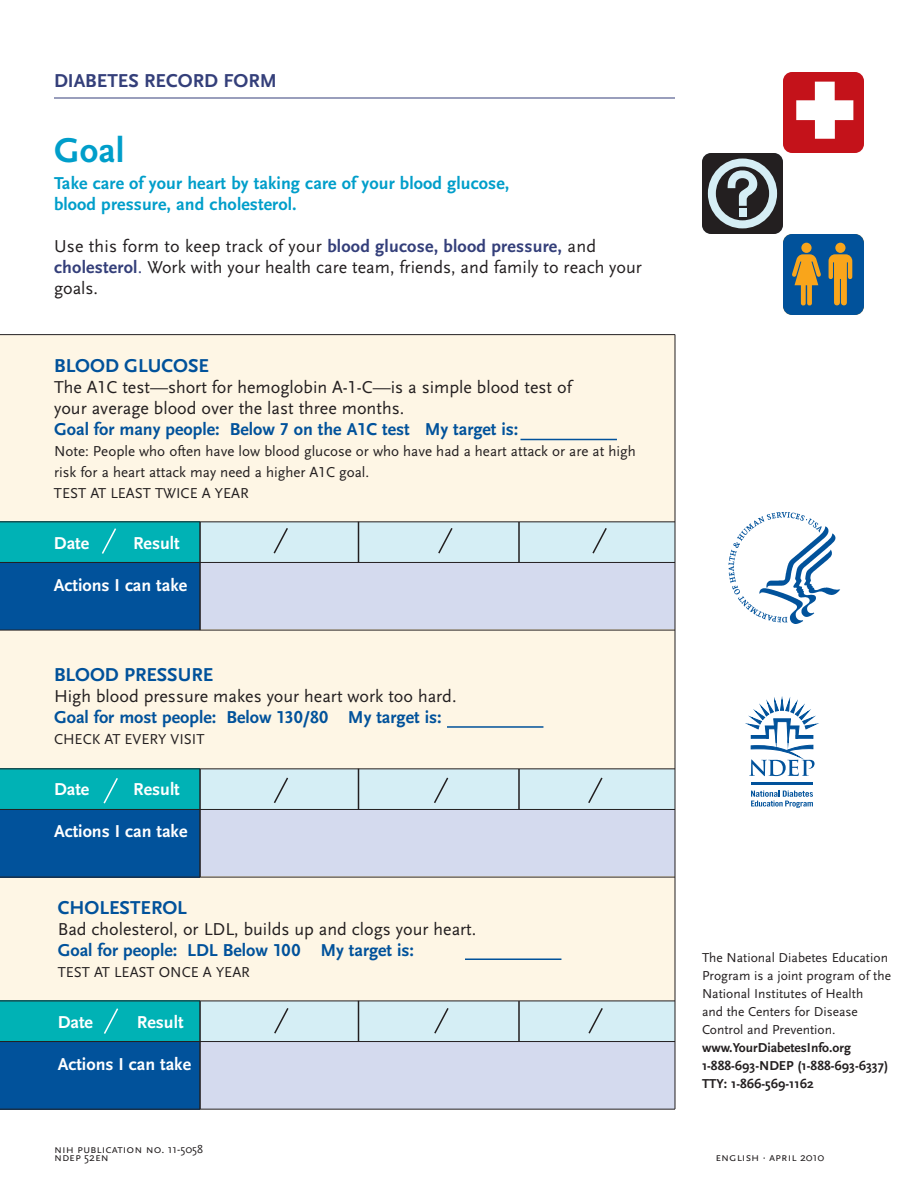
<style>
.page{position:relative;width:918px;height:1188px;background:#fff}
.page>*{position:absolute;margin:0;border:0;box-sizing:border-box;transform-origin:0 0}
.t1{font:700 36px "Scala Sans";color:#009eca}
.t2{font:700 19.5px "Scala Sans LF";color:#01529b}
.t3{font:700 19.5px "Scala Sans";color:#343f7a}
.t4{font:18px/21px "Scala Sans LF";color:#231f20}
.t5{font:18px/21px "Scala Sans";color:#231f20}
.t6{font:700 18px/21px "Scala Sans";letter-spacing:.005em;color:#009eca}
.t7{font:700 18px "Scala Sans LF";color:#fff}
.t8{font:15px/20.9px "Scala Sans LF";color:#231f20}
.t9{font:13.5px/18px "Scala Sans";color:#231f20}
.t10{font:12px "Scala Sans Caps";color:#231f20}
.s1{font-weight:700;color:#343f7a}
.s2{color:#343f7a}
.s3{font-weight:700;color:#01529b}
.s4{font-weight:700}
</style>
<div class="page">
<div style="left:0;top:335px;width:675px;height:772px;background:#fef6e5"></div>
<div style="left:36px;top:522px;width:639px;height:50px;background:#d5eef5"></div>
<div style="left:36px;top:562px;width:639px;height:67px;background:#d4daee"></div>
<div style="left:0;top:522px;width:200px;height:42px;background:#00b2b5"></div>
<div style="left:0;top:562px;width:200px;height:68px;background:#01529b"></div>
<hr style="left:0;top:562px;width:675px;height:1px;background:#231f20">
<hr style="left:0;top:521px;width:675px;height:1px;background:#231f20">
<hr style="left:0;top:630px;width:675px;height:1px;background:#231f20">
<svg style="left:273px;top:528px;width:15px;height:26px"></svg>
<svg style="left:438px;top:528px;width:15px;height:26px"></svg>
<svg style="left:592px;top:528px;width:15px;height:26px"></svg>
<hr style="left:54px;top:98px;width:621px;height:1px;background:#343f7a">
<hr style="left:0;top:334px;width:675px;height:1px;background:#231f20">
<svg style="left:702px;top:72px;width:162px;height:243px"></svg>
<div style="left:835px;top:243px;width:11px;height:10px;background:#f9a51b;border-radius:50%"></div>
<hr style="left:358px;top:522px;width:1px;height:40px;background:#231f20">
<hr style="left:518px;top:522px;width:2px;height:40px;background:#231f20">
<hr style="left:199px;top:522px;width:2px;height:108px;background:#231f20">
<div style="left:36px;top:769px;width:639px;height:50px;background:#d5eef5"></div>
<div style="left:36px;top:810px;width:639px;height:66px;background:#d4daee"></div>
<div style="left:0;top:769px;width:200px;height:42px;background:#00b2b5"></div>
<div style="left:0;top:810px;width:200px;height:68px;background:#01529b"></div>
<hr style="left:0;top:809px;width:675px;height:1px;background:#231f20">
<hr style="left:0;top:768px;width:675px;height:1px;background:#231f20">
<hr style="left:0;top:877px;width:675px;height:1px;background:#231f20">
<hr style="left:199px;top:769px;width:2px;height:108px;background:#231f20">
<div style="left:36px;top:1001px;width:639px;height:50px;background:#d5eef5"></div>
<div style="left:36px;top:1042px;width:639px;height:67px;background:#d4daee"></div>
<div style="left:0;top:1001px;width:200px;height:42px;background:#00b2b5"></div>
<div style="left:0;top:1042px;width:200px;height:68px;background:#01529b"></div>
<hr style="left:0;top:1041px;width:675px;height:1px;background:#231f20">
<hr style="left:0;top:1001px;width:675px;height:1px;background:#231f20">
<hr style="left:0;top:1109px;width:675px;height:1px;background:#231f20">
<hr style="left:199px;top:1001px;width:2px;height:108px;background:#231f20">
<hr style="left:358px;top:769px;width:1px;height:40px;background:#231f20">
<hr style="left:518px;top:769px;width:2px;height:41px;background:#231f20">
<svg style="left:273px;top:777px;width:16px;height:26px"></svg>
<svg style="left:434px;top:777px;width:15px;height:26px"></svg>
<svg style="left:588px;top:777px;width:15px;height:26px"></svg>
<hr style="left:675px;top:334px;width:1px;height:775px;background:#231f20">
<hr style="left:520px;top:439px;width:97px;height:1px;background:#01529b">
<svg style="left:102px;top:528px;width:15px;height:26px"></svg>
<hr style="left:447px;top:726px;width:96px;height:2px;background:#01529b">
<hr style="left:465px;top:958px;width:96px;height:2px;background:#01529b">
<svg style="left:103px;top:778px;width:15px;height:26px"></svg>
<svg style="left:104px;top:1008px;width:15px;height:26px"></svg>
<hr style="left:358px;top:1001px;width:1px;height:40px;background:#231f20">
<hr style="left:518px;top:1001px;width:2px;height:41px;background:#231f20">
<svg style="left:274px;top:1008px;width:15px;height:26px"></svg>
<svg style="left:434px;top:1008px;width:15px;height:26px"></svg>
<svg style="left:588px;top:1008px;width:15px;height:26px"></svg>
<img style="left:728px;top:512px;width:113px;height:112px">
<svg style="left:748px;top:699px;width:68px;height:77px"></svg>
<hr style="left:751px;top:782px;width:62px;height:3px;background:#01529b">
<svg style="left:751px;top:791px;width:62px;height:17px"></svg>
<h2 class="t3" style="left:54px;top:72px;width:224px">DIABETES RECORD FORM</h2>
<h3 class="t1" style="left:54px;top:136px;width:72px">Goal</h3>
<p class="t6" style="left:54px;top:174px;width:457px">Take care of your heart by taking care of your blood glucose, blood pressure, and cholesterol.</p>
<p class="t5" style="left:54px;top:237px;width:590px">Use this form to keep track of your <span class="s1">blood glucose, blood pressure,</span> and <span class="s1">cholesterol</span><span class="s2">.</span> Work with your health care team, friends, and family to reach your goals.</p>
<h3 class="t2" style="left:54px;top:358px;width:156px">BLOOD GLUCOSE</h3>
<p class="t4" style="left:54px;top:378px;width:519px">The A1C test—short for hemoglobin A-1-C—is a simple blood test of your average blood over the last three months.<br><span class="s3">Goal for many people: Below 7 on the A1C test My target is:</span></p>
<p class="t8" style="left:54px;top:442px;width:583px">Note: People who often have low blood glucose or who have had a heart attack or are at high risk for a heart attack may need a higher A1C goal.<br>TEST AT LEAST TWICE A YEAR</p>
<h4 class="t7" style="left:54px;top:536px;width:37px">Date</h4>
<h4 class="t7" style="left:133px;top:536px;width:48px">Result</h4>
<p class="t7" style="left:54px;top:578px;width:135px">Actions I can take</p>
<h3 class="t2" style="left:54px;top:667px;width:161px">BLOOD PRESSURE</h3>
<p class="t4" style="left:54px;top:687px;width:404px">High blood pressure makes your heart work too hard.<br><span class="s3">Goal for most people: Below 130/80 My target is:</span></p>
<p class="t8" style="left:54px;top:730px;width:152px">CHECK AT EVERY VISIT</p>
<h4 class="t7" style="left:54px;top:782px;width:37px">Date</h4>
<h4 class="t7" style="left:133px;top:782px;width:48px">Result</h4>
<p class="t7" style="left:54px;top:824px;width:135px">Actions I can take</p>
<h3 class="t2" style="left:58px;top:900px;width:131px">CHOLESTEROL</h3>
<p class="t4" style="left:58px;top:920px;width:420px">Bad cholesterol, or LDL, builds up and clogs your heart.<br><span class="s3">Goal for people: LDL Below 100 My target is:</span></p>
<p class="t8" style="left:58px;top:963px;width:194px">TEST AT LEAST ONCE A YEAR</p>
<p class="t7" style="left:58px;top:1015px;width:37px">Date</p>
<p class="t7" style="left:137px;top:1015px;width:48px">Result</p>
<p class="t7" style="left:58px;top:1057px;width:135px">Actions I can take</p>
<p class="t9" style="left:702px;top:950px;width:191px">The National Diabetes Education<br>Program is a joint program of the<br>National Institutes of Health<br>and the Centers for Disease<br>Control and Prevention. <span class="s4">www.YourDiabetesInfo.org<br>1-888-693-NDEP (1-888-693-6337)<br>TTY: 1-866-569-1162</span></p>
<p class="t10" style="left:54px;top:1142px;width:151px">nih publication no. 11-5058</p>
<p class="t10" style="left:54px;top:1150px;width:56px">ndep 52 en</p>
<p class="t10" style="left:716px;top:1149px;width:110px">english · april 2010</p>
</div>
